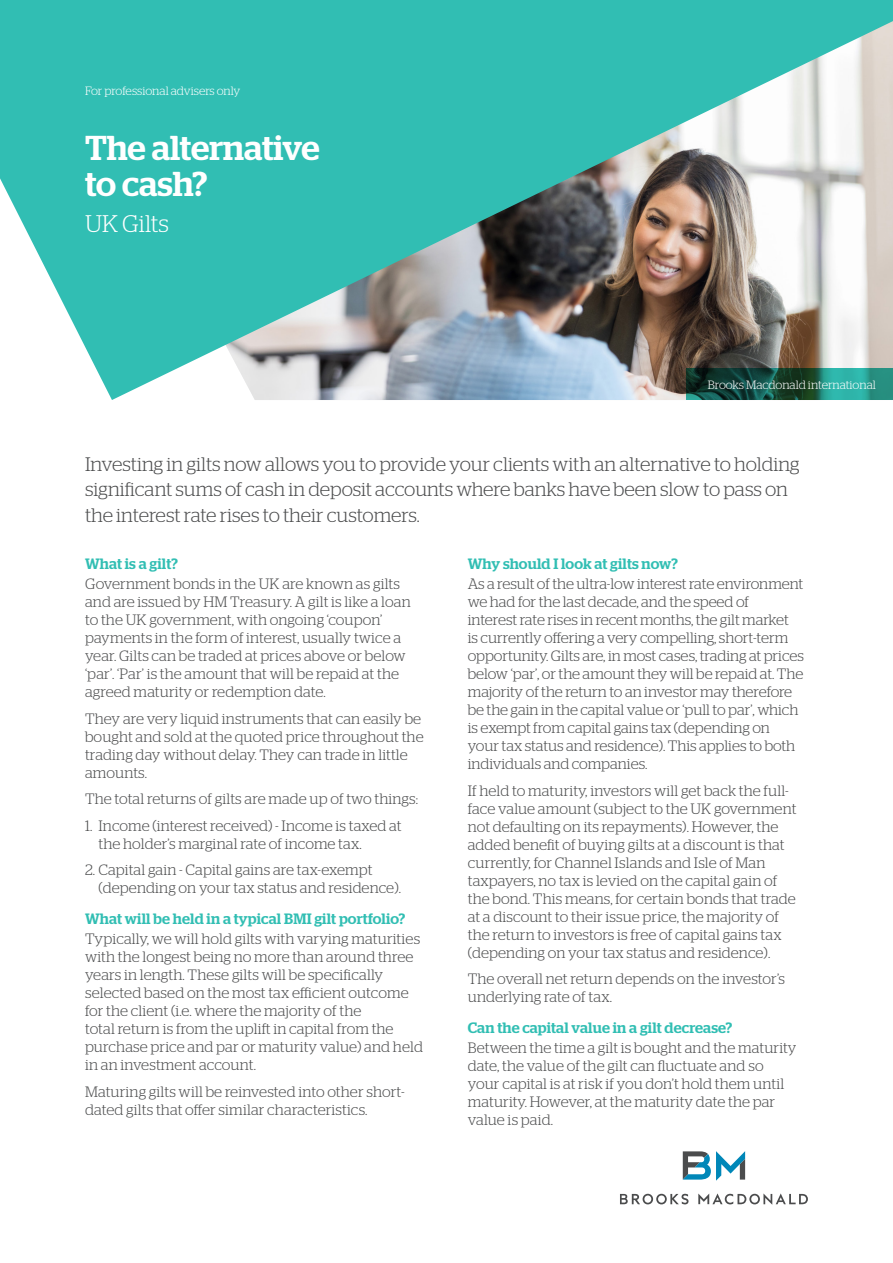
<style>
.page{position:relative;width:893px;height:1263px;background:#fff}
.page>*{position:absolute;margin:0;border:0;box-sizing:border-box;transform-origin:0 0}
.t1{font:500 34.5px/36px "Stag";letter-spacing:-.005em;color:#fff}
.t2{font:300 24px "Stag";color:#fff}
.Intro{font:300 19.5px/25.5px "Stag";letter-spacing:-.005em;color:#4b4c4d}
.Body{font:300 15px/18px "Stag";color:#4b4c4d}
.t3{font:500 15px "Stag";letter-spacing:.01em;color:#31beb3}
.Small_Print_-_White{font:300 12px "Stag";letter-spacing:-.005em;color:#fff}
</style>
<div class="page">
<svg style="left:683px;top:1151px;width:62px;height:30px"></svg>
<svg style="left:698px;top:1193px;width:110px;height:12px"></svg>
<svg style="left:620px;top:1194px;width:68px;height:10px"></svg>
<img style="left:0;top:0;width:893px;height:400px">
<p class="Small_Print_-_White" style="left:85px;top:84px;width:157px">For professional advisers only</p>
<h1 class="t1" style="left:85px;top:130px;width:236px">The alternative to cash?</h1>
<h1 class="t2" style="left:85px;top:210px;width:85px">UK Gilts</h1>
<p class="Small_Print_-_White" style="left:708px;top:378px;width:170px">Brooks Macdonald international</p>
<p class="Intro" style="left:85px;top:451px;width:716px">Investing in gilts now allows you to provide your clients with an alternative to holding significant sums of cash in deposit accounts where banks have been slow to pass on the interest rate rises to their customers.</p>
<h3 class="t3" style="left:85px;top:555px;width:94px">What is a gilt?</h3>
<p class="Body" style="left:85px;top:575px;width:327px">Government bonds in the UK are known as gilts and are issued by HM Treasury. A gilt is like a loan to the UK government, with ongoing ‘coupon’ payments in the form of interest, usually twice a year. Gilts can be traded at prices above or below ‘par’. ‘Par’ is the amount that will be repaid at the agreed maturity or redemption date.</p>
<p class="Body" style="left:85px;top:709px;width:340px">They are very liquid instruments that can easily be bought and sold at the quoted price throughout the trading day without delay. They can trade in little amounts.</p>
<p class="Body" style="left:85px;top:790px;width:335px">The total returns of gilts are made up of two things:</p>
<p class="Body" style="left:99px;top:816px;width:305px;text-indent:-14px">1. Income (interest received) - Income is taxed at the holder’s marginal rate of income tax.</p>
<p class="Body" style="left:99px;top:861px;width:304px;text-indent:-14px">2. Capital gain - Capital gains are tax-exempt (depending on your tax status and residence).</p>
<h3 class="t3" style="left:85px;top:910px;width:322px">What will be held in a typical BMI gilt portfolio?</h3>
<p class="Body" style="left:85px;top:929px;width:339px">Typically, we will hold gilts with varying maturities with the longest being no more than around three years in length. These gilts will be specifically selected based on the most tax efficient outcome for the client (i.e. where the majority of the<br>total return is from the uplift in capital from the purchase price and par or maturity value) and held in an investment account.</p>
<p class="Body" style="left:85px;top:1082px;width:321px">Maturing gilts will be reinvested into other short&shy;dated gilts that offer similar characteristics.</p>
<h3 class="t3" style="left:468px;top:555px;width:212px">Why should I look at gilts now?</h3>
<p class="Body" style="left:468px;top:575px;width:338px">As a result of the ultra-low interest rate environment we had for the last decade, and the speed of<br>interest rate rises in recent months, the gilt market<br>is currently offering a very compelling, short-term opportunity. Gilts are, in most cases, trading at prices below ‘par’, or the amount they will be repaid at. The majority of the return to an investor may therefore be the gain in the capital value or ‘pull to par’, which is exempt from capital gains tax (depending on your tax status and residence). This applies to both individuals and companies.</p>
<p class="Body" style="left:468px;top:781px;width:330px">If held to maturity, investors will get back the full&shy;face value amount (subject to the UK government not defaulting on its repayments). However, the added benefit of buying gilts at a discount is that currently, for Channel Islands and Isle of Man taxpayers, no tax is levied on the capital gain of the bond. This means, for certain bonds that trade at a discount to their issue price, the majority of the return to investors is free of capital gains tax (depending on your tax status and residence).</p>
<p class="Body" style="left:468px;top:970px;width:319px">The overall net return depends on the investor’s underlying rate of tax.</p>
<h3 class="t3" style="left:468px;top:1019px;width:266px">Can the capital value in a gilt decrease?</h3>
<p class="Body" style="left:468px;top:1038px;width:330px">Between the time a gilt is bought and the maturity date, the value of the gilt can fluctuate and so your capital is at risk if you don’t hold them until maturity. However, at the maturity date the par value is paid.</p>
</div>
